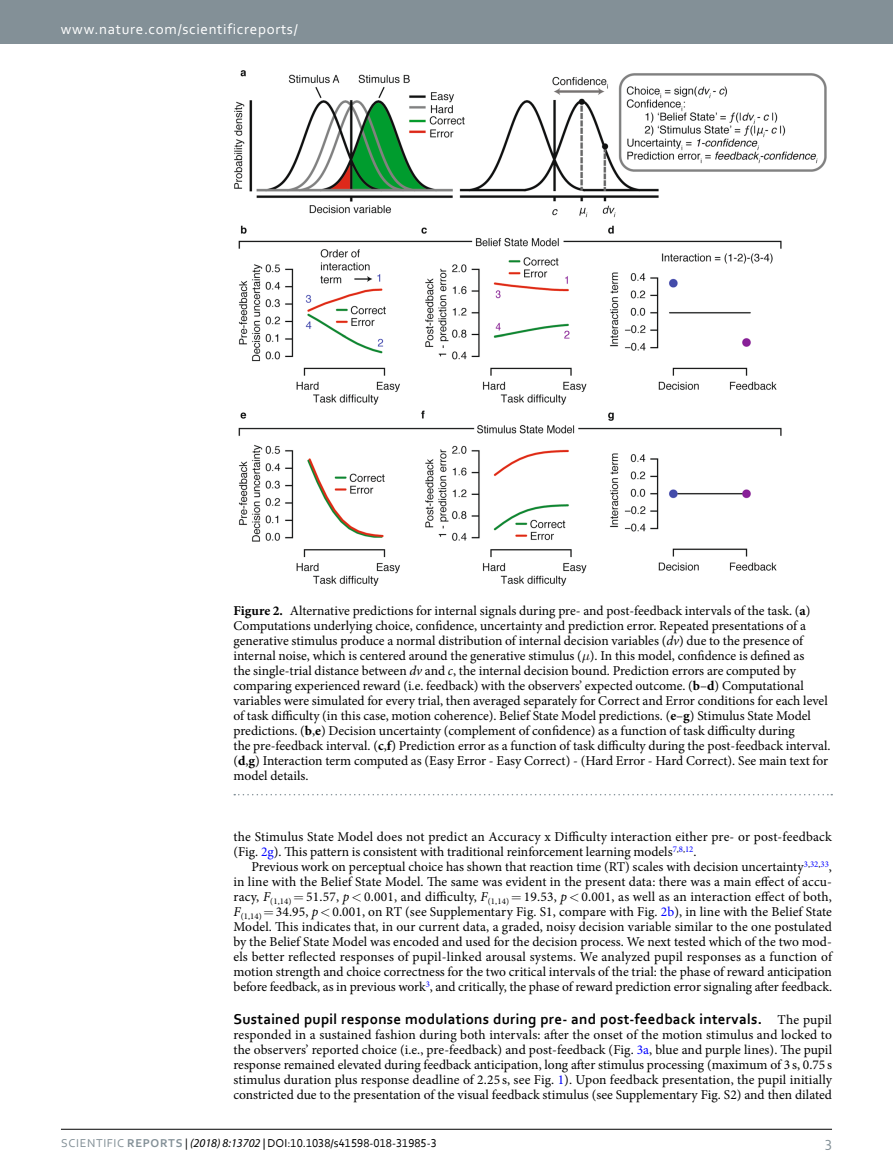
<style>
.page{position:relative;width:893px;height:1174px;background:#fff}
.page>*{position:absolute;margin:0;border:0;box-sizing:border-box;transform-origin:0 0}
.t1{font:700 15px "Corbel";letter-spacing:.015em;color:#000}
.t2{font:15px "Corbel 2";letter-spacing:.045em;color:#fff}
.t3{font:15px "Corbel 2";color:#839097}
.t4{font:13.5px/15px "Minion Pro";color:#000}
.t5{font:12px "Corbel";color:#000}
.s1{font-weight:700}
.s2{font-style:italic}
.s3{color:#00f}
.s4{font-family:"Minion Pro";font-weight:400;font-size:13.5px}
.s5{font-family:"Corbel 2";color:#839097}
.s6{font-family:"Corbel Bold 2";color:#839097}
.s7{font-family:"Corbel 2"}
.s8{font-family:"Myriad Pro";font-style:italic}
</style>
<div class="page">
<div style="left:0;top:0;width:893px;height:43px;background:#839097"></div>
<hr style="left:61px;top:1129px;width:771px;height:1px;background:#000">
<img style="left:234px;top:70px;width:593px;height:516px">
<svg style="left:234px;top:794px;width:598px;height:1px"></svg>
<p class="t2" style="left:61px;top:19px;width:238px">www.nature.com/scientificreports/</p>
<p class="t4" style="left:233px;top:603px;width:598px"><span class="s1">Figure 2.</span> Alternative predictions for internal signals during pre- and post-feedback intervals of the task. (<span class="s1">a</span>)<br>Computations underlying choice, confidence, uncertainty and prediction error. Repeated presentations of a generative stimulus produce a normal distribution of internal decision variables (<span class="s2">dv</span>) due to the presence of internal noise, which is centered around the generative stimulus ( ). In this model, confidence is defined as<br>the single-trial distance between <span class="s2">dv</span> and <span class="s2">c</span>, the internal decision bound. Prediction errors are computed by comparing experienced reward (i.e. feedback) with the observers’ expected outcome. (<span class="s1">b</span>–<span class="s1">d</span>) Computational variables were simulated for every trial, then averaged separately for Correct and Error conditions for each level of task difficulty (in this case, motion coherence). Belief State Model predictions. (<span class="s1">e</span>–<span class="s1">g</span>) Stimulus State Model predictions. (<span class="s1">b</span>,<span class="s1">e</span>) Decision uncertainty (complement of confidence) as a function of task difficulty during<br>the pre-feedback interval. (<span class="s1">c</span>,<span class="s1">f</span>) Prediction error as a function of task difficulty during the post-feedback interval. (<span class="s1">d</span>,<span class="s1">g</span>) Interaction term computed as (Easy Error - Easy Correct) - (Hard Error - Hard Correct). See main text for model details.</p>
<p class="t4" style="left:233px;top:829px;width:600px">the Stimulus State Model does not predict an Accuracy x Difficulty interaction either pre- or post-feedback (Fig. <span class="s3">2g</span>). This pattern is consistent with traditional reinforcement learning models<sup>7</sup><sup>,</sup><sup>8</sup><sup>,</sup><sup>12</sup>.</p>
<p class="t4" style="left:233px;top:859px;width:600px;text-align:justify;text-indent:18px">Previous work on perceptual choice has shown that reaction time (RT) scales with decision uncertainty<sup>3</sup><sup>,</sup><sup>32</sup><sup>,</sup><sup>33</sup>, in line with the Belief State Model. The same was evident in the present data: there was a main effect of accu&shy;racy, <span class="s2">F</span><sub>(1,14)</sub> 51.57, <span class="s2">p</span> 0.001, and difficulty, <span class="s2">F</span><sub>(1,14)</sub> 19.53, <span class="s2">p</span> 0.001, as well as an interaction effect of both, <span class="s2">F</span><sub>(1,14)</sub> 34.95, <span class="s2">p</span> 0.001, on RT (see Supplementary Fig. S1, compare with Fig. <span class="s3">2b</span>), in line with the Belief State Model. This indicates that, in our current data, a graded, noisy decision variable similar to the one postulated by the Belief State Model was encoded and used for the decision process. We next tested which of the two mod&shy;els better reflected responses of pupil-linked arousal systems. We analyzed pupil responses as a function of motion strength and choice correctness for the two critical intervals of the trial: the phase of reward anticipation before feedback, as in previous work<sup>3</sup>, and critically, the phase of reward prediction error signaling after feedback.</p>
<p class="t1" style="left:233px;top:1010px;width:600px">Sustained pupil response modulations during pre- and post-feedback intervals. <span class="s4">The pupil</span></p>
<p class="t4" style="left:233px;top:1027px;width:600px;text-align:justify">responded in a sustained fashion during both intervals: after the onset of the motion stimulus and locked to the observers’ reported choice (i.e., pre-feedback) and post-feedback (Fig. <span class="s3">3a</span>, blue and purple lines). The pupil response remained elevated during feedback anticipation, long after stimulus processing (maximum of 3 s, 0.75 s stimulus duration plus response deadline of 2.25 s, see Fig. <span class="s3">1</span>). Upon feedback presentation, the pupil initially constricted due to the presentation of the visual feedback stimulus (see Supplementary Fig. S2) and then dilated</p>
<p class="t5" style="left:61px;top:1135px;width:377px"><span class="s5">SCiENTifiC</span> <span class="s6">REPORTS</span> <span class="s7">|</span> <span class="s8">(2018) 8:13702</span> | DOI:10.1038/s41598-018-31985-3</p>
<p class="t3" style="left:825px;top:1132px;width:8px">3</p>
</div>
